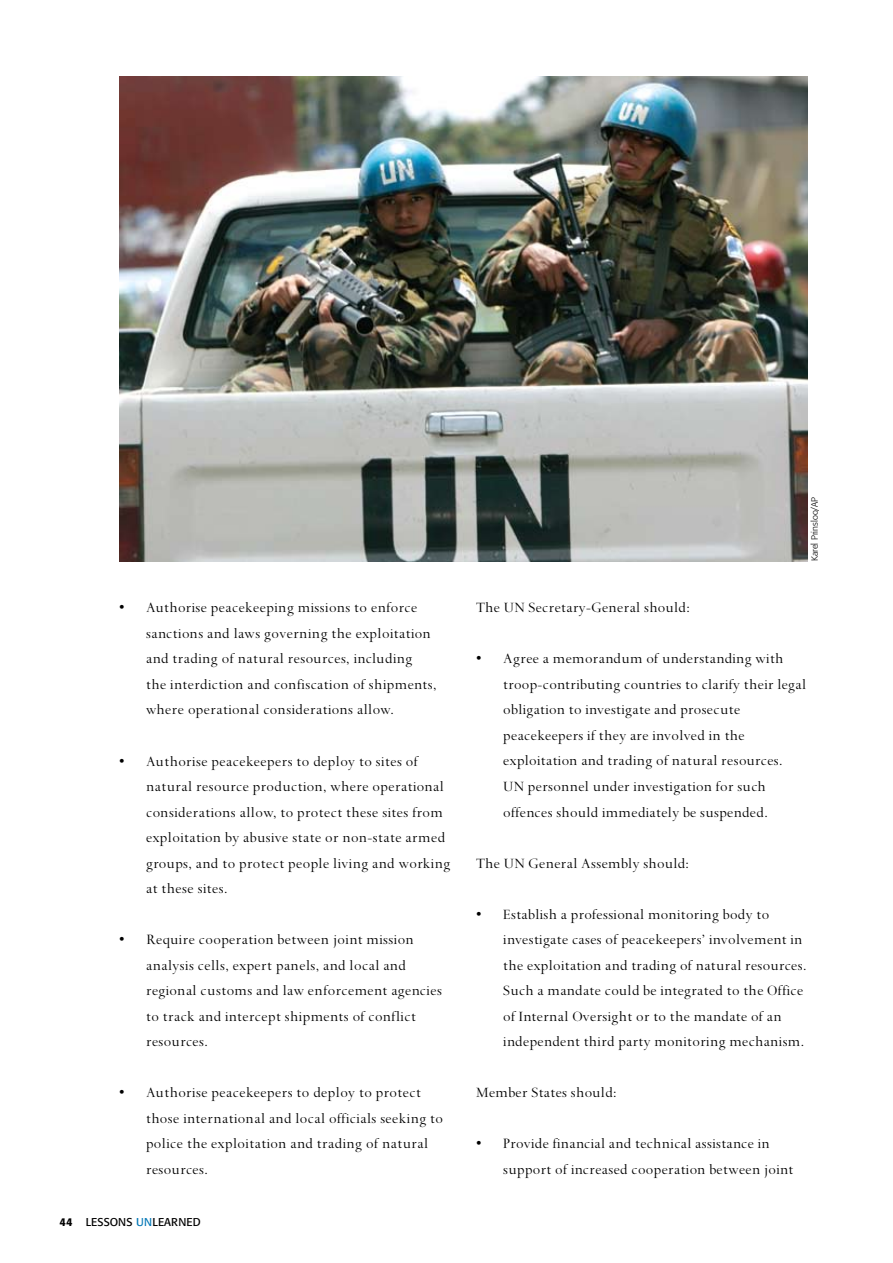
<style>
.page{position:relative;width:893px;height:1263px;background:#fff}
.page>*{position:absolute;margin:0;border:0;box-sizing:border-box;transform-origin:0 0}
.t1{font:15.75px/25.5px "Spectrum";letter-spacing:.02em;color:#000}
.t2{font:11.25px "Formata BQ";letter-spacing:.01em;color:#000}
.t3{font:300 9px "Formata BQ";color:#000}
.s1{font-weight:500}
.s2{color:#0076b6}
</style>
<div class="page">
<img style="left:119px;top:77px;width:689px;height:484px">
<p class="t1" style="left:146px;top:595px;width:292px;text-indent:-27px">• Authorise peacekeeping missions to enforce sanctions and laws governing the exploitation and trading of natural resources, including the interdiction and confiscation of shipments, where operational considerations allow.</p>
<p class="t1" style="left:146px;top:748px;width:306px;text-indent:-27px">• Authorise peacekeepers to deploy to sites of natural resource production, where operational considerations allow, to protect these sites from exploitation by abusive state or non-state armed groups, and to protect people living and working at these sites.</p>
<p class="t1" style="left:146px;top:927px;width:297px;text-indent:-27px">• Require cooperation between joint mission analysis cells, expert panels, and local and regional customs and law enforcement agencies to track and intercept shipments of conflict resources.</p>
<p class="t1" style="left:146px;top:1080px;width:299px;text-indent:-27px">• Authorise peacekeepers to deploy to protect those international and local officials seeking to police the exploitation and trading of natural resources.</p>
<p class="t2" style="left:60px;top:1215px;width:143px"><span class="s1">44</span> LESSONS <span class="s2">UN</span>LEARNED</p>
<p class="t3" style="left:809px;top:561px;width:66px;rotate:-90deg">Karel Prinsloo/AP</p>
<p class="t1" style="left:476px;top:595px;width:215px">The UN Secretary-General should:</p>
<p class="t1" style="left:503px;top:646px;width:304px;text-indent:-27px">• Agree a memorandum of understanding with troop-contributing countries to clarify their legal obligation to investigate and prosecute peacekeepers if they are involved in the exploitation and trading of natural resources.<br>UN personnel under investigation for such offences should immediately be suspended.</p>
<p class="t1" style="left:476px;top:850px;width:214px">The UN General Assembly should:</p>
<p class="t1" style="left:503px;top:901px;width:305px;text-indent:-27px">• Establish a professional monitoring body to investigate cases of peacekeepers’ involvement in the exploitation and trading of natural resources.<br>Such a mandate could be integrated to the Office of Internal Oversight or to the mandate of an independent third party monitoring mechanism.</p>
<p class="t1" style="left:476px;top:1080px;width:142px">Member States should:</p>
<p class="t1" style="left:503px;top:1131px;width:292px;text-indent:-27px">• Provide financial and technical assistance in support of increased cooperation between joint</p>
</div>
